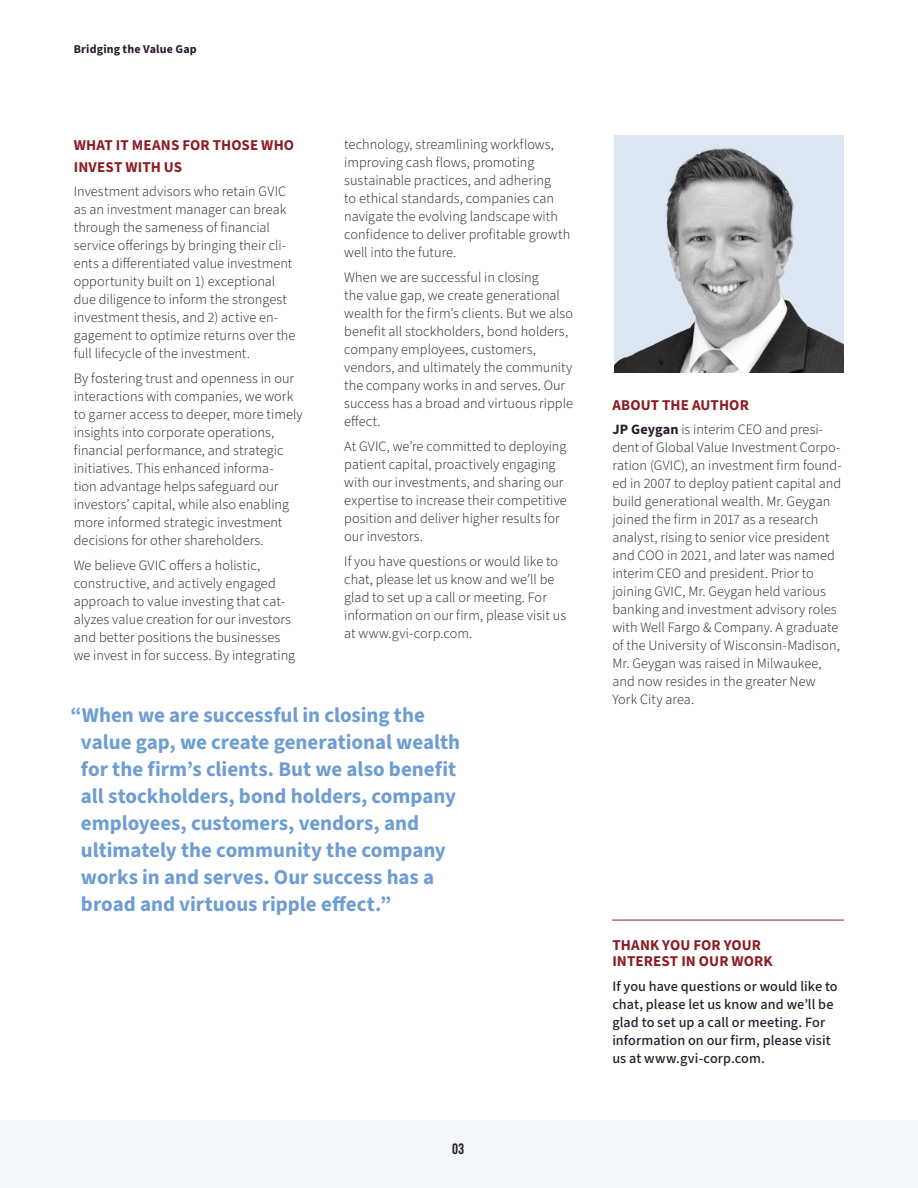
<style>
.page{position:relative;width:918px;height:1188px;background:#fff}
.page>*{position:absolute;margin:0;border:0;box-sizing:border-box;transform-origin:0 0}
.Italic_16pt_Kepler__Black__-_Centered{font:700 21px/27px "Source Sans 3";color:#6e9dd3}
.t1{font:700 15px/21.6px "Source Sans 3";letter-spacing:.01em;color:#8c1c24}
.Title_9pt__Black__-_Centered{font:700 15px "Bebas Neue Pro";color:#291b2d}
.t2{font:300 14.25px/18px "Source Sans 3";letter-spacing:.005em;color:#291b2d}
.t3{font:500 14.25px/18px "Source Sans 3";letter-spacing:.005em;color:#291b2d}
.Italic_16pt_Kepler__Black__-_Centered-2{font:700 12px "Source Sans 3";letter-spacing:.015em;color:#291b2d}
.s1{font-weight:700}
</style>
<div class="page">
<img style="left:614px;top:135px;width:230px;height:238px">
<hr style="left:612px;top:920px;width:232px;height:1px;background:#8c1c24">
<div style="left:0;top:1120px;width:918px;height:68px;background:#f1f5fa"></div>
<p class="Italic_16pt_Kepler__Black__-_Centered-2" style="left:74px;top:41px;width:124px">Bridging the Value Gap</p>
<p class="t1" style="left:74px;top:134px;width:222px">WHAT IT MEANS FOR THOSE WHO<br>INVEST WITH US</p>
<p class="t2" style="left:74px;top:183px;width:223px">Investment advisors who retain GVIC as an investment manager can break through the sameness of financial service offerings by bringing their cli&shy;ents a differentiated value investment opportunity built on 1) exceptional due diligence to inform the strongest investment thesis, and 2) active en&shy;gagement to optimize returns over the full lifecycle of the investment.</p>
<p class="t2" style="left:74px;top:369px;width:230px">By fostering trust and openness in our interactions with companies, we work to garner access to deeper, more timely insights into corporate operations, financial performance, and strategic initiatives. This enhanced informa-<br>tion advantage helps safeguard our investors’ capital, while also enabling more informed strategic investment decisions for other shareholders.</p>
<p class="t2" style="left:74px;top:556px;width:223px">We believe GVIC offers a holistic, constructive, and actively engaged approach to value investing that cat&shy;alyzes value creation for our investors and better positions the businesses we invest in for success. By integrating</p>
<p class="t2" style="left:344px;top:136px;width:228px">technology, streamlining workflows, improving cash flows, promoting sustainable practices, and adhering<br>to ethical standards, companies can navigate the evolving landscape with confidence to deliver profitable growth well into the future.</p>
<p class="t2" style="left:344px;top:268px;width:230px">When we are successful in closing<br>the value gap, we create generational wealth for the firm’s clients. But we also benefit all stockholders, bond holders, company employees, customers, vendors, and ultimately the community the company works in and serves. Our success has a broad and virtuous ripple effect.</p>
<p class="t2" style="left:344px;top:437px;width:224px">At GVIC, we’re committed to deploying patient capital, proactively engaging with our investments, and sharing our expertise to increase their competitive position and deliver higher results for our investors.</p>
<p class="t2" style="left:344px;top:552px;width:223px">If you have questions or would like to chat, please let us know and we’ll be glad to set up a call or meeting. For information on our firm, please visit us at www.gvi-corp.com.</p>
<p class="Italic_16pt_Kepler__Black__-_Centered" style="left:81px;top:701px;width:381px;text-indent:-10px">“When we are successful in closing the value gap, we create generational wealth for the firm’s clients. But we also benefit all stockholders, bond holders, company employees, customers, vendors, and ultimately the community the company works in and serves. Our success has a broad and virtuous ripple effect.”</p>
<p class="Title_9pt__Black__-_Centered" style="left:452px;top:1140px;width:13px">03</p>
<p class="t1" style="left:612px;top:394px;width:138px">ABOUT THE AUTHOR</p>
<p class="t2" style="left:612px;top:421px;width:231px"><span class="s1">JP Geygan</span> is interim CEO and presi&shy;dent of Global Value Investment Corpo&shy;ration (GVIC), an investment firm found&shy;ed in 2007 to deploy patient capital and build generational wealth. Mr. Geygan joined the firm in 2017 as a research analyst, rising to senior vice president and COO in 2021, and later was named interim CEO and president. Prior to joining GVIC, Mr. Geygan held various banking and investment advisory roles with Well Fargo &amp; Company. A graduate of the University of Wisconsin-Madison, Mr. Geygan was raised in Milwaukee, and now resides in the greater New York City area.</p>
<p class="t1" style="left:612px;top:936px;width:162px;line-height:16.5px">THANK YOU FOR YOUR<br>INTEREST IN OUR WORK</p>
<p class="t3" style="left:612px;top:977px;width:227px">If you have questions or would like to chat, please let us know and we’ll be glad to set up a call or meeting. For information on our firm, please visit us at www.gvi-corp.com.</p>
</div>
